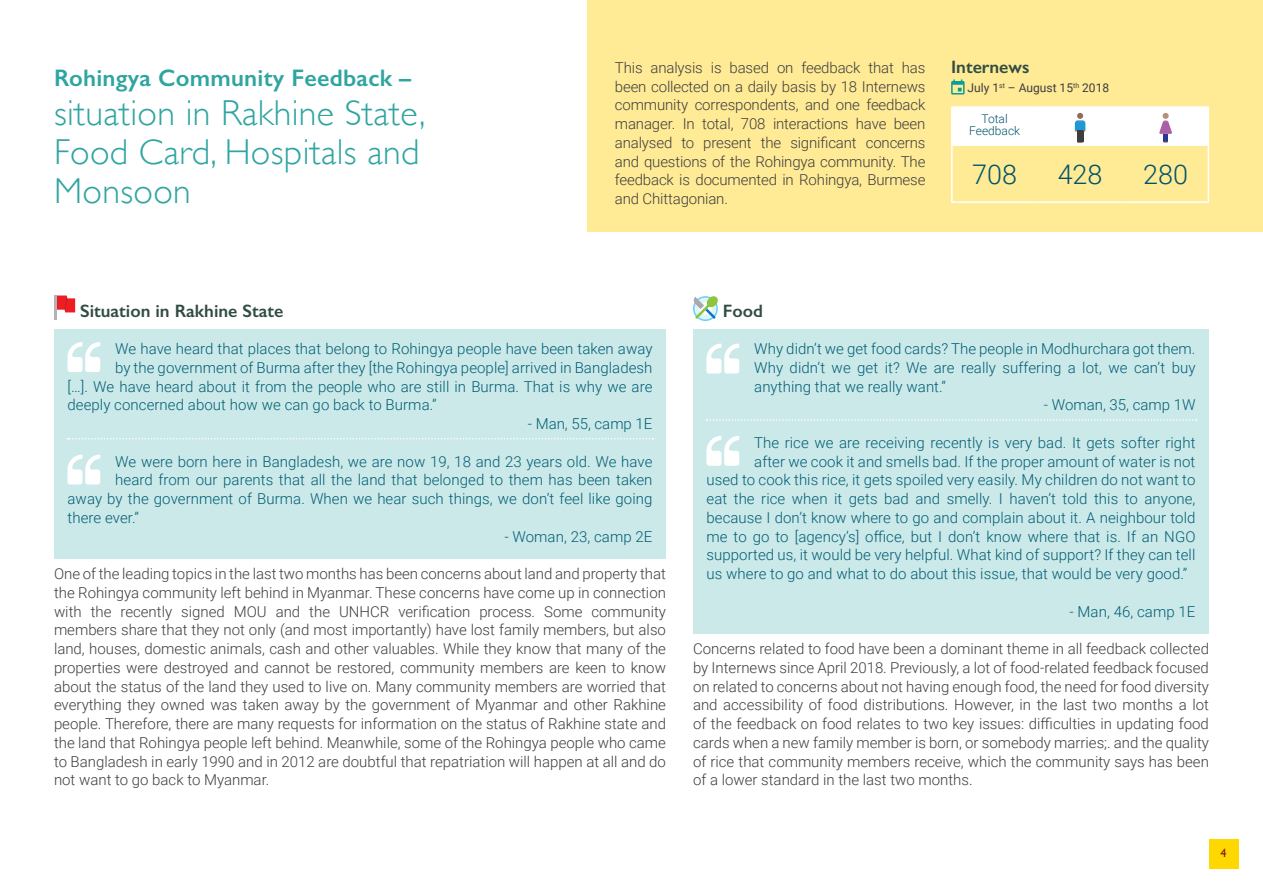
<style>
.page{position:relative;width:1263px;height:893px;background:#fff}
.page>*{position:absolute;margin:0;border:0;box-sizing:border-box;transform-origin:0 0}
.H1_Rohan{font:300 36px/39px "Gill Sans";letter-spacing:.01em;color:#2fa5a1}
.body_txt{font:300 27px "Roboto";color:#005469}
.H1_Rohan-2{font:600 24px "Gill Sans";letter-spacing:.01em;color:#2fa5a1}
.H2_Rohan{font:600 18px "Gill Sans";color:#314c42}
.body_txt-2{font:300 15px/18.8px "Roboto";color:#3e3e3f;text-align:justify}
.in_quote_copy{font:300 15px/18.8px "Roboto";letter-spacing:.005em;color:#005e74;text-align:justify}
.alt_in_quote_copy{font:300 15px "Roboto";color:#005e74}
.body_txt-3{font:12px "Roboto";color:#3e3e3f}
.body_txt-4{font:300 12px/12px "Roboto";color:#005469;text-align:center}
.t1{font:12px "Gill Sans";color:#891619}
</style>
<div class="page">
<div style="left:693px;top:329px;width:516px;height:80px;background:#cce9e9"></div>
<div style="left:693px;top:386px;width:516px;height:42px;background:#cce9e9"></div>
<svg style="left:706px;top:419px;width:490px;height:2px"></svg>
<div style="left:693px;top:423px;width:516px;height:173px;background:#cce9e9"></div>
<div style="left:693px;top:592px;width:516px;height:42px;background:#cce9e9"></div>
<div style="left:693px;top:296px;width:25px;height:25px;border:2px solid #6bcff6;border-radius:50%"></div>
<svg style="left:694px;top:296px;width:24px;height:23px"></svg>
<svg style="left:706px;top:343px;width:33px;height:31px"></svg>
<svg style="left:706px;top:436px;width:33px;height:30px"></svg>
<div style="left:54px;top:329px;width:612px;height:99px;background:#cce9e9"></div>
<div style="left:54px;top:404px;width:612px;height:42px;background:#cce9e9"></div>
<svg style="left:68px;top:438px;width:585px;height:2px"></svg>
<div style="left:54px;top:442px;width:612px;height:98px;background:#cce9e9"></div>
<div style="left:54px;top:517px;width:612px;height:42px;background:#cce9e9"></div>
<svg style="left:57px;top:296px;width:18px;height:16px"></svg>
<hr style="left:54px;top:296px;width:3px;height:24px;background:#b2b3b7">
<svg style="left:68px;top:342px;width:32px;height:30px"></svg>
<svg style="left:68px;top:454px;width:32px;height:30px"></svg>
<div style="left:588px;top:0;width:675px;height:231px;background:#ffea95"></div>
<svg style="left:951px;top:80px;width:13px;height:14px"></svg>
<hr style="left:951px;top:106px;width:86px;height:1px;background:#fff">
<hr style="left:1037px;top:106px;width:86px;height:1px;background:#fff">
<hr style="left:1123px;top:106px;width:86px;height:1px;background:#fff">
<hr style="left:951px;top:107px;width:1px;height:39px;background:#fff">
<hr style="left:1208px;top:107px;width:1px;height:39px;background:#fff">
<hr style="left:951px;top:146px;width:1px;height:55px;background:#fff">
<hr style="left:1208px;top:146px;width:1px;height:55px;background:#fff">
<hr style="left:951px;top:201px;width:86px;height:2px;background:#fff">
<hr style="left:1037px;top:201px;width:86px;height:2px;background:#fff">
<hr style="left:1123px;top:201px;width:86px;height:2px;background:#fff">
<div style="left:952px;top:107px;width:256px;height:39px;background:#fff"></div>
<div style="left:1209px;top:839px;width:29px;height:29px;background:#ffd801"></div>
<p class="H1_Rohan-2" style="left:54px;top:64px;width:359px">Rohingya Community Feedback –</p>
<p class="H1_Rohan" style="left:54px;top:92px;width:373px">situation in Rakhine State,<br>Food Card, Hospitals and<br>Monsoon</p>
<p class="body_txt-2" style="left:615px;top:57px;width:312px">This analysis is based on feedback that has been collected on a daily basis by 18 Internews community correspondents, and one feedback manager. In total, 708 interactions have been analysed to present the significant concerns and questions of the Rohingya community. The feedback is documented in Rohingya, Burmese and Chittagonian.</p>
<p class="H2_Rohan" style="left:951px;top:56px;width:80px">Internews</p>
<p class="body_txt-3" style="left:967px;top:79px;width:143px">July 1<sup>st</sup> – August 15<sup>th</sup> 2018</p>
<p class="body_txt-4" style="left:969px;top:112px;width:52px">Total<br>Feedback</p>
<p class="body_txt" style="left:972px;top:156px;width:46px">708</p>
<p class="body_txt" style="left:1058px;top:156px;width:46px">428</p>
<p class="body_txt" style="left:1143px;top:156px;width:46px">280</p>
<p class="H2_Rohan" style="left:80px;top:300px;width:205px">Situation in Rakhine State</p>
<p class="in_quote_copy" style="left:115px;top:339px;width:539px">We have heard that places that belong to Rohingya people have been taken away</p>
<p class="in_quote_copy" style="left:115px;top:357px;width:539px">by the government of Burma after they [the Rohingya people] arrived in Bangladesh</p>
<p class="in_quote_copy" style="left:68px;top:376px;width:586px">[…]. We have heard about it from the people who are still in Burma. That is why we are</p>
<p class="in_quote_copy" style="left:68px;top:395px;width:371px">deeply concerned about how we can go back to Burma.”</p>
<p class="alt_in_quote_copy" style="left:528px;top:413px;width:126px">- Man, 55, camp 1E</p>
<p class="in_quote_copy" style="left:115px;top:451px;width:539px">We were born here in Bangladesh, we are now 19, 18 and 23 years old. We have</p>
<p class="in_quote_copy" style="left:115px;top:470px;width:539px">heard from our parents that all the land that belonged to them has been taken</p>
<p class="in_quote_copy" style="left:68px;top:489px;width:586px">away by the government of Burma. When we hear such things, we don’t feel like going</p>
<p class="in_quote_copy" style="left:68px;top:507px;width:73px">there ever.”</p>
<p class="in_quote_copy" style="left:504px;top:526px;width:150px">- Woman, 23, camp 2E</p>
<p class="body_txt-2" style="left:54px;top:564px;width:613px">One of the leading topics in the last two months has been concerns about land and property that the Rohingya community left behind in Myanmar. These concerns have come up in connection with the recently signed MOU and the UNHCR verification process. Some community members share that they not only (and most importantly) have lost family members, but also land, houses, domestic animals, cash and other valuables. While they know that many of the properties were destroyed and cannot be restored, community members are keen to know about the status of the land they used to live on. Many community members are worried that everything they owned was taken away by the government of Myanmar and other Rakhine people. Therefore, there are many requests for information on the status of Rakhine state and the land that Rohingya people left behind. Meanwhile, some of the Rohingya people who came to Bangladesh in early 1990 and in 2012 are doubtful that repatriation will happen at all and do not want to go back to Myanmar.</p>
<p class="H2_Rohan" style="left:723px;top:300px;width:42px">Food</p>
<p class="in_quote_copy" style="left:754px;top:339px;width:443px">Why didn’t we get food cards? The people in Modhurchara got them.<br>Why didn’t we get it? We are really suffering a lot, we can’t buy anything that we really want.”</p>
<p class="alt_in_quote_copy" style="left:1044px;top:394px;width:153px">- Woman, 35, camp 1W</p>
<p class="in_quote_copy" style="left:754px;top:432px;width:443px">The rice we are receiving recently is very bad. It gets softer right</p>
<p class="in_quote_copy" style="left:754px;top:451px;width:443px">after we cook it and smells bad. If the proper amount of water is not</p>
<p class="in_quote_copy" style="left:706px;top:470px;width:490px">used to cook this rice, it gets spoiled very easily. My children do not want to</p>
<p class="in_quote_copy" style="left:706px;top:489px;width:490px">eat the rice when it gets bad and smelly. I haven’t told this to anyone,</p>
<p class="in_quote_copy" style="left:706px;top:507px;width:490px">because I don’t know where to go and complain about it. A neighbour told</p>
<p class="in_quote_copy" style="left:706px;top:526px;width:490px">me to go to [agency’s] office, but I don’t know where that is. If an NGO</p>
<p class="in_quote_copy" style="left:706px;top:545px;width:490px">supported us, it would be very helpful. What kind of support? If they can tell</p>
<p class="in_quote_copy" style="left:706px;top:564px;width:482px">us where to go and what to do about this issue, that would be very good.”</p>
<p class="in_quote_copy" style="left:1069px;top:601px;width:127px">- Man, 46, camp 1E</p>
<p class="body_txt-2" style="left:693px;top:639px;width:517px">Concerns related to food have been a dominant theme in all feedback collected by Internews since April 2018. Previously, a lot of food-related feedback focused on related to concerns about not having enough food, the need for food diversity and accessibility of food distributions. However, in the last two months a lot of the feedback on food relates to two key issues: difficulties in updating food cards when a new family member is born, or somebody marries;. and the quality of rice that community members receive, which the community says has been of a lower standard in the last two months.</p>
<p class="t1" style="left:1220px;top:846px;width:7px">4</p>
</div>
